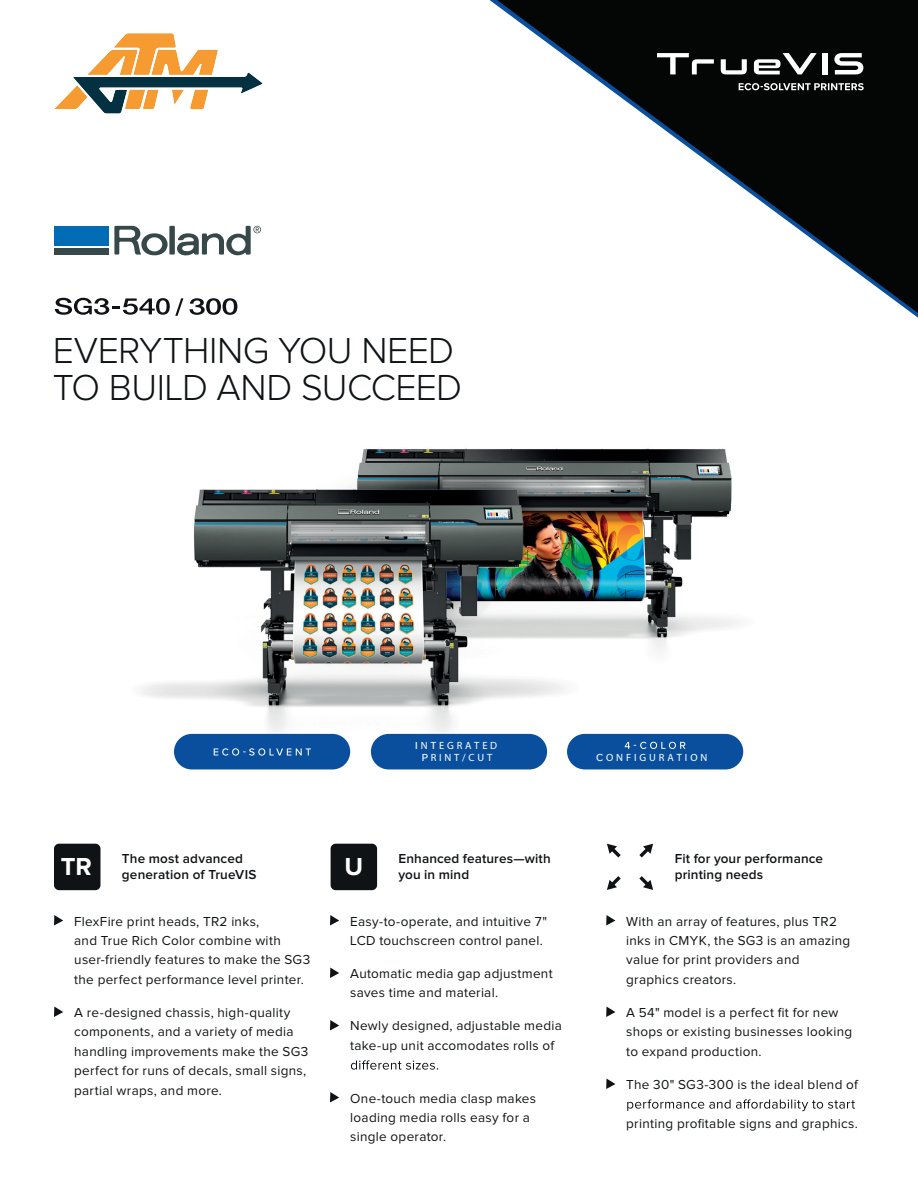
<style>
.page{position:relative;width:918px;height:1188px;background:#fff}
.page>*{position:absolute;margin:0;border:0;box-sizing:border-box;transform-origin:0 0}
.t1{font:300 37.5px/37.5px "Proxima Nova";letter-spacing:-.015em;color:#101315}
.t2{font:700 25.5px "Proxima Nova";color:#fff}
.t3{font:13.5px/19.5px "Proxima Nova";letter-spacing:.02em;color:#101315}
.t4{font:600 13.5px/16.2px "Proxima Nova";letter-spacing:.01em;color:#101315}
.t5{font:10.5px/12px "Myriad Pro";letter-spacing:.27em;color:#fff;text-align:center}
.s1{font-family:"Proxima Nova";font-weight:500}
</style>
<div class="page">
<svg style="left:55px;top:33px;width:208px;height:81px"></svg>
<img style="left:141px;top:448px;width:603px;height:302px">
<svg style="left:497px;top:0;width:421px;height:313px"></svg>
<div style="left:174px;top:734px;width:176px;height:35px;background:#0a4f9d;border-radius:18px"></div>
<div style="left:371px;top:734px;width:176px;height:35px;background:#0a4f9d;border-radius:18px"></div>
<div style="left:567px;top:734px;width:176px;height:35px;background:#0a4f9d;border-radius:18px"></div>
<svg style="left:214px;top:748px;width:97px;height:8px"></svg>
<svg style="left:625px;top:742px;width:60px;height:7px"></svg>
<svg style="left:189px;top:298px;width:48px;height:17px"></svg>
<svg style="left:55px;top:298px;width:128px;height:18px"></svg>
<div style="left:54px;top:844px;width:46px;height:46px;background:#101315;border-radius:5px"></div>
<svg style="left:351px;top:1060px;width:87px;height:10px"></svg>
<div style="left:331px;top:844px;width:46px;height:46px;background:#101315;border-radius:5px"></div>
<svg style="left:627px;top:1099px;width:228px;height:12px"></svg>
<svg style="left:607px;top:843px;width:47px;height:47px"></svg>
<svg style="left:739px;top:83px;width:125px;height:7px"></svg>
<div style="left:822px;top:53px;width:5px;height:21px;background:#fff"></div>
<svg style="left:721px;top:59px;width:26px;height:15px"></svg>
<svg style="left:657px;top:53px;width:57px;height:21px"></svg>
<svg style="left:754px;top:53px;width:63px;height:21px"></svg>
<svg style="left:834px;top:53px;width:29px;height:21px"></svg>
<div style="left:169px;top:226px;width:6px;height:29px;background:#37484a"></div>
<svg style="left:114px;top:226px;width:54px;height:29px"></svg>
<div style="left:54px;top:248px;width:55px;height:7px;background:#37484a"></div>
<div style="left:54px;top:226px;width:55px;height:19px;background:#006cb5"></div>
<svg style="left:177px;top:226px;width:84px;height:30px"></svg>
<svg style="left:54px;top:915px;width:9px;height:11px"></svg>
<svg style="left:54px;top:1007px;width:9px;height:10px"></svg>
<svg style="left:330px;top:915px;width:9px;height:11px"></svg>
<svg style="left:330px;top:968px;width:9px;height:10px"></svg>
<svg style="left:330px;top:1020px;width:9px;height:11px"></svg>
<svg style="left:606px;top:915px;width:9px;height:11px"></svg>
<svg style="left:606px;top:1007px;width:9px;height:10px"></svg>
<svg style="left:606px;top:1079px;width:9px;height:10px"></svg>
<svg style="left:330px;top:1092px;width:9px;height:11px"></svg>
<h1 class="t1" style="left:53px;top:333px;width:411px">EVERYTHING YOU NEED<br>TO BUILD AND SUCCEED</h1>
<p class="t5" style="left:415px;top:739px;width:84px"><span class="s1">I</span>N<span class="s1">T</span>EGRATED<br><span class="s1">P</span>RINT/CUT</p>
<p class="t5" style="left:596px;top:751px;width:113px"><span class="s1">C</span>ONFIGURATION</p>
<h2 class="t2" style="left:61px;top:852px;width:33px">TR</h2>
<p class="t4" style="left:122px;top:851px;width:136px">The most advanced generation of TrueVIS</p>
<p class="t3" style="left:74px;top:912px;width:237px">FlexFire print heads, TR2 inks,<br>and True Rich Color combine with user-friendly features to make the SG3 the perfect performance level printer.</p>
<p class="t3" style="left:74px;top:1003px;width:235px">A re-designed chassis, high-quality components, and a variety of media handling improvements make the SG3 perfect for runs of decals, small signs, partial wraps, and more.</p>
<h2 class="t2" style="left:345px;top:852px;width:20px">U</h2>
<p class="t4" style="left:399px;top:851px;width:154px">Enhanced features—with</p>
<p class="t4" style="left:399px;top:867px;width:72px">you in mind</p>
<p class="t3" style="left:350px;top:912px;width:198px">Easy-to-operate, and intuitive 7"<br>LCD touchscreen control panel.</p>
<p class="t3" style="left:350px;top:964px;width:204px">Automatic media gap adjustment saves time and material.</p>
<p class="t3" style="left:350px;top:1017px;width:213px">Newly designed, adjustable media take-up unit accomodates rolls of</p>
<p class="t3" style="left:350px;top:1089px;width:187px">One-touch media clasp makes loading media rolls easy for a single operator.</p>
<p class="t4" style="left:675px;top:851px;width:150px">Fit for your performance printing needs</p>
<p class="t3" style="left:626px;top:912px;width:226px">With an array of features, plus TR2 inks in CMYK, the SG3 is an amazing value for print providers and graphics creators.</p>
<p class="t3" style="left:626px;top:1003px;width:228px">A 54" model is a perfect fit for new shops or existing businesses looking to expand production.</p>
<p class="t3" style="left:626px;top:1075px;width:233px">The 30" SG3-300 is the ideal blend of</p>
<p class="t3" style="left:626px;top:1114px;width:233px">printing profitable signs and graphics.</p>
</div>
